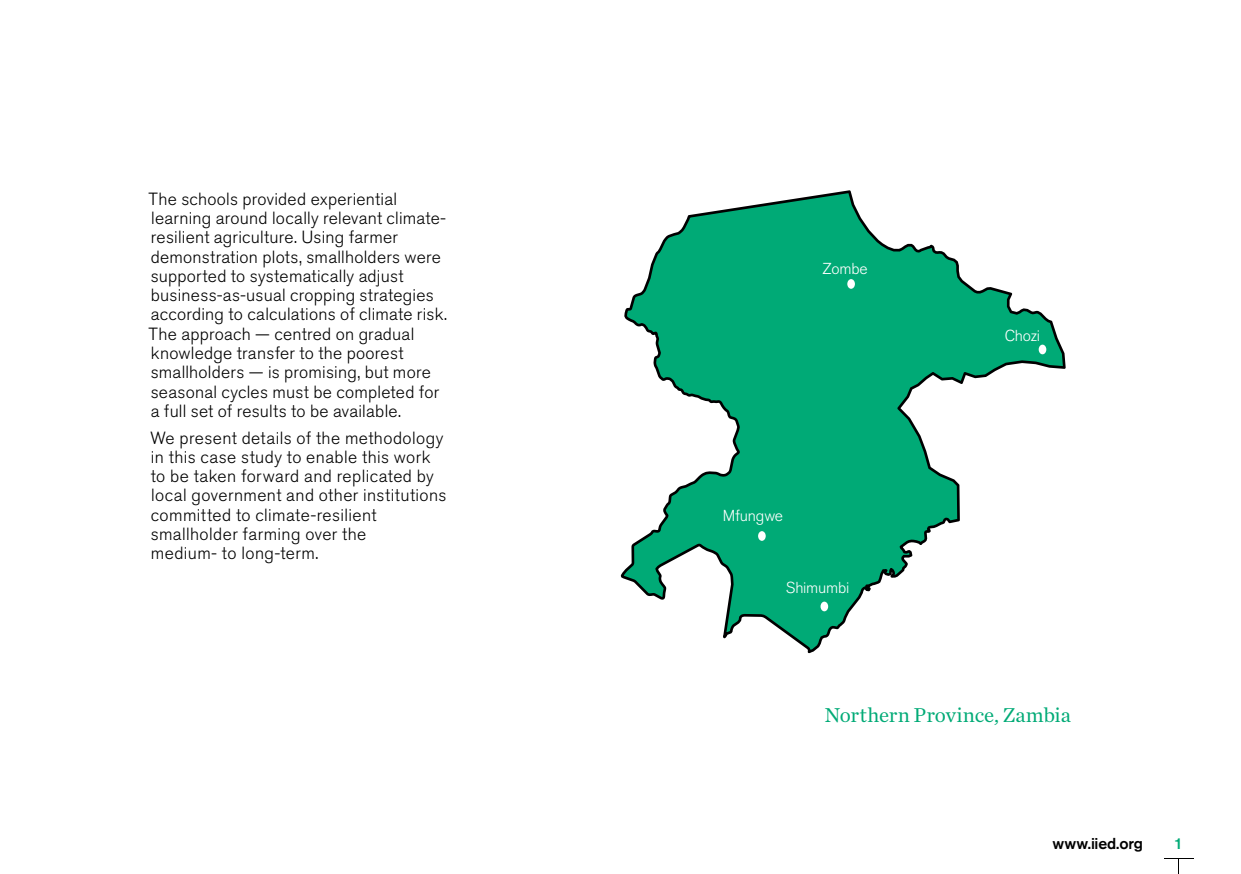
<style>
.page{position:relative;width:1241px;height:874px;background:#fff}
.page>*{position:absolute;margin:0;border:0;box-sizing:border-box;transform-origin:0 0}
.t1{font:21px "Chronicle Text G1";color:#00aa76}
.t2{font:300 17.5px/19.2px "Akzidenz Grotesk BE";letter-spacing:.015em;color:#000}
.t3{font:300 15.75px "Akzidenz Grotesk BE";letter-spacing:-.015em;color:#fff}
.t4{font:500 15.75px "Akzidenz Grotesk BE";letter-spacing:-.015em;color:#000}
.t5{font:500 15.75px "Akzidenz Grotesk BE";color:#00aa76}
</style>
<div class="page">
<svg style="left:620px;top:190px;width:445px;height:463px;fill:#00aa76"></svg>
<div style="left:1038px;top:344px;width:8px;height:10px;background:#fff;border-radius:50%"></div>
<div style="left:820px;top:601px;width:8px;height:10px;background:#fff;border-radius:50%"></div>
<div style="left:847px;top:279px;width:7px;height:9px;background:#fff;border-radius:50%"></div>
<div style="left:758px;top:531px;width:7px;height:9px;background:#fff;border-radius:50%"></div>
<svg style="left:1164px;top:858px;width:28px;height:15px"></svg>
<p class="t2" style="left:149px;top:189px;width:300px">The schools provided experiential learning around locally relevant climate&shy;resilient agriculture. Using farmer demonstration plots, smallholders were supported to systematically adjust business-as-usual cropping strategies according to calculations of climate risk.<br>The approach — centred on gradual knowledge transfer to the poorest smallholders — is promising, but more seasonal cycles must be completed for a full set of results to be available.</p>
<p class="t2" style="left:150px;top:428px;width:298px">We present details of the methodology in this case study to enable this work to be taken forward and replicated by local government and other institutions committed to climate-resilient smallholder farming over the<br>medium- to long-term.</p>
<p class="t3" style="left:822px;top:259px;width:47px">Zombe</p>
<p class="t3" style="left:722px;top:507px;width:62px">Mfungwe</p>
<p class="t3" style="left:785px;top:578px;width:65px">Shimumbi</p>
<p class="t3" style="left:1004px;top:326px;width:37px">Chozi</p>
<p class="t1" style="left:824px;top:698px;width:248px">Northern Province, Zambia</p>
<p class="t4" style="left:1052px;top:833px;width:92px">www.iied.org</p>
<p class="t5" style="left:1173px;top:833px;width:10px">1</p>
</div>
